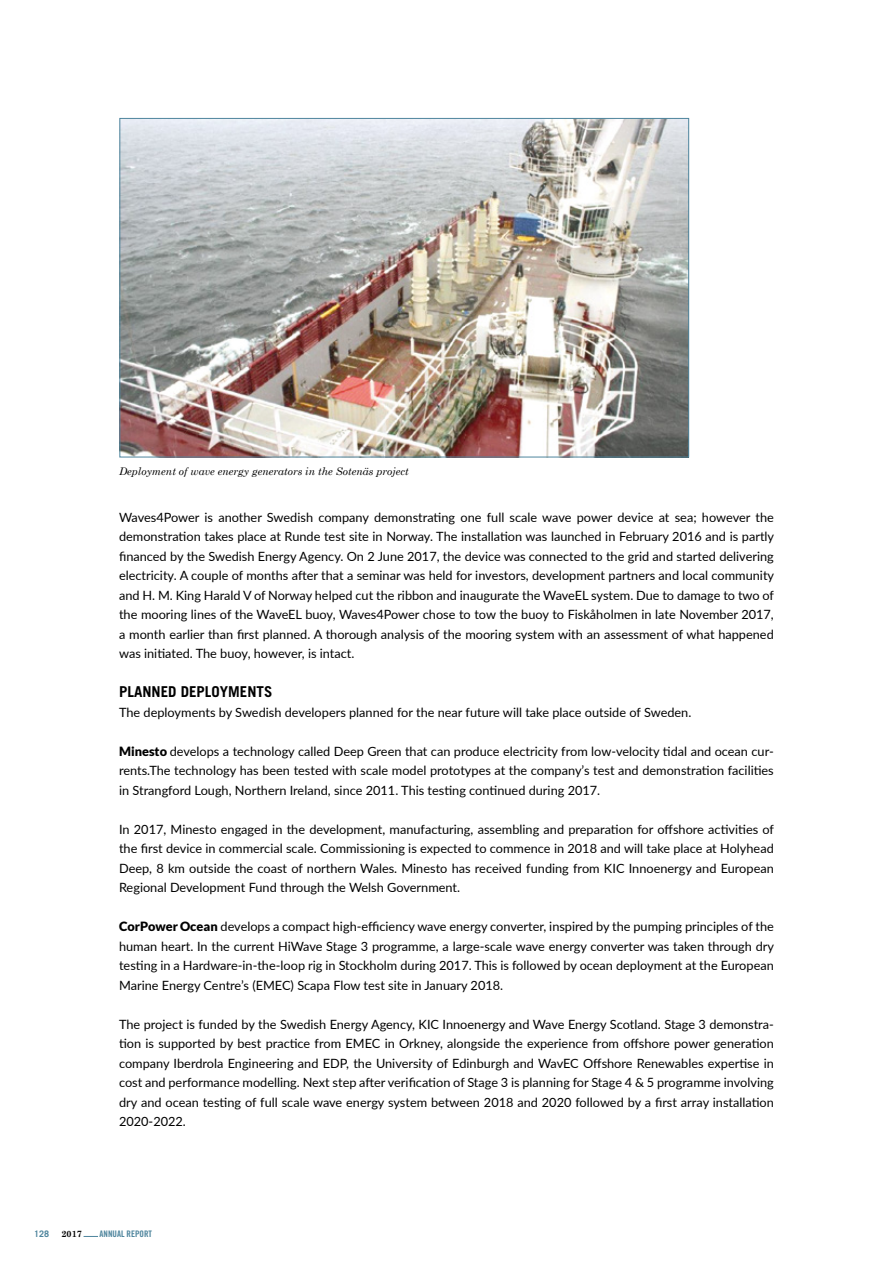
<style>
.page{position:relative;width:893px;height:1263px;background:#fff}
.page>*{position:absolute;margin:0;border:0;box-sizing:border-box;transform-origin:0 0}
.t1{font:700 15px "Trade Gothic";color:#000}
.t2{font:12.75px/19.5px "Lato";color:#000;text-align:justify}
.t3{font:italic 10.5px "Century Schoolbook";color:#000}
.t4{font:9px "Trade Gothic Bold Cond Twenty";color:#4e859d}
.t5{font:700 9px "Century Schoolbook";color:#000}
.t6{font:700 9px "Trade Gothic";color:#4e859d}
.s1{font-weight:900}
</style>
<div class="page">
<svg style="left:84px;top:1236px;width:14px;height:1px"></svg>
<img style="left:121px;top:120px;width:566px;height:335px">
<p class="t3" style="left:119px;top:465px;width:291px">Deployment of wave energy generators in the Sotenäs project</p>
<p class="t2" style="left:119px;top:507px;width:657px">Waves4Power is another Swedish company demonstrating one full scale wave power device at sea; however the demonstration takes place at Runde test site in Norway. The installation was launched in February 2016 and is partly financed by the Swedish Energy Agency. On 2 June 2017, the device was connected to the grid and started delivering electricity. A couple of months after that a seminar was held for investors, development partners and local community and H. M. King Harald V of Norway helped cut the ribbon and inaugurate the WaveEL system. Due to damage to two of the mooring lines of the WaveEL buoy, Waves4Power chose to tow the buoy to Fiskåholmen in late November 2017, a month earlier than first planned. A thorough analysis of the mooring system with an assessment of what happened was initiated. The buoy, however, is intact.</p>
<p class="t1" style="left:119px;top:683px;width:155px">PLANNED DEPLOYMENTS</p>
<p class="t2" style="left:119px;top:702px;width:574px">The deployments by Swedish developers planned for the near future will take place outside of Sweden.</p>
<p class="t2" style="left:119px;top:741px;width:656px"><span class="s1">Minesto</span> develops a technology called Deep Green that can produce electricity from low-velocity tidal and ocean cur&shy;rents.The technology has been tested with scale model prototypes at the company’s test and demonstration facilities in Strangford Lough, Northern Ireland, since 2011. This testing continued during 2017.</p>
<p class="t2" style="left:119px;top:819px;width:656px">In 2017, Minesto engaged in the development, manufacturing, assembling and preparation for offshore activities of the first device in commercial scale. Commissioning is expected to commence in 2018 and will take place at Holyhead Deep, 8 km outside the coast of northern Wales. Minesto has received funding from KIC Innoenergy and European Regional Development Fund through the Welsh Government.</p>
<p class="t2" style="left:119px;top:916px;width:657px"><span class="s1">CorPower Ocean</span> develops a compact high-efficiency wave energy converter, inspired by the pumping principles of the human heart. In the current HiWave Stage 3 programme, a large-scale wave energy converter was taken through dry testing in a Hardware-in-the-loop rig in Stockholm during 2017. This is followed by ocean deployment at the European Marine Energy Centre’s (EMEC) Scapa Flow test site in January 2018.</p>
<p class="t2" style="left:119px;top:1014px;width:656px">The project is funded by the Swedish Energy Agency, KIC Innoenergy and Wave Energy Scotland. Stage 3 demonstra&shy;tion is supported by best practice from EMEC in Orkney, alongside the experience from offshore power generation company Iberdrola Engineering and EDP, the University of Edinburgh and WavEC Offshore Renewables expertise in cost and performance modelling. Next step after verification of Stage 3 is planning for Stage 4 &amp; 5 programme involving dry and ocean testing of full scale wave energy system between 2018 and 2020 followed by a first array installation 2020-2022.</p>
<p class="t6" style="left:34px;top:1228px;width:17px">128</p>
<p class="t5" style="left:61px;top:1228px;width:22px">2017</p>
<p class="t4" style="left:100px;top:1228px;width:54px">ANNUAL REPORT</p>
</div>
